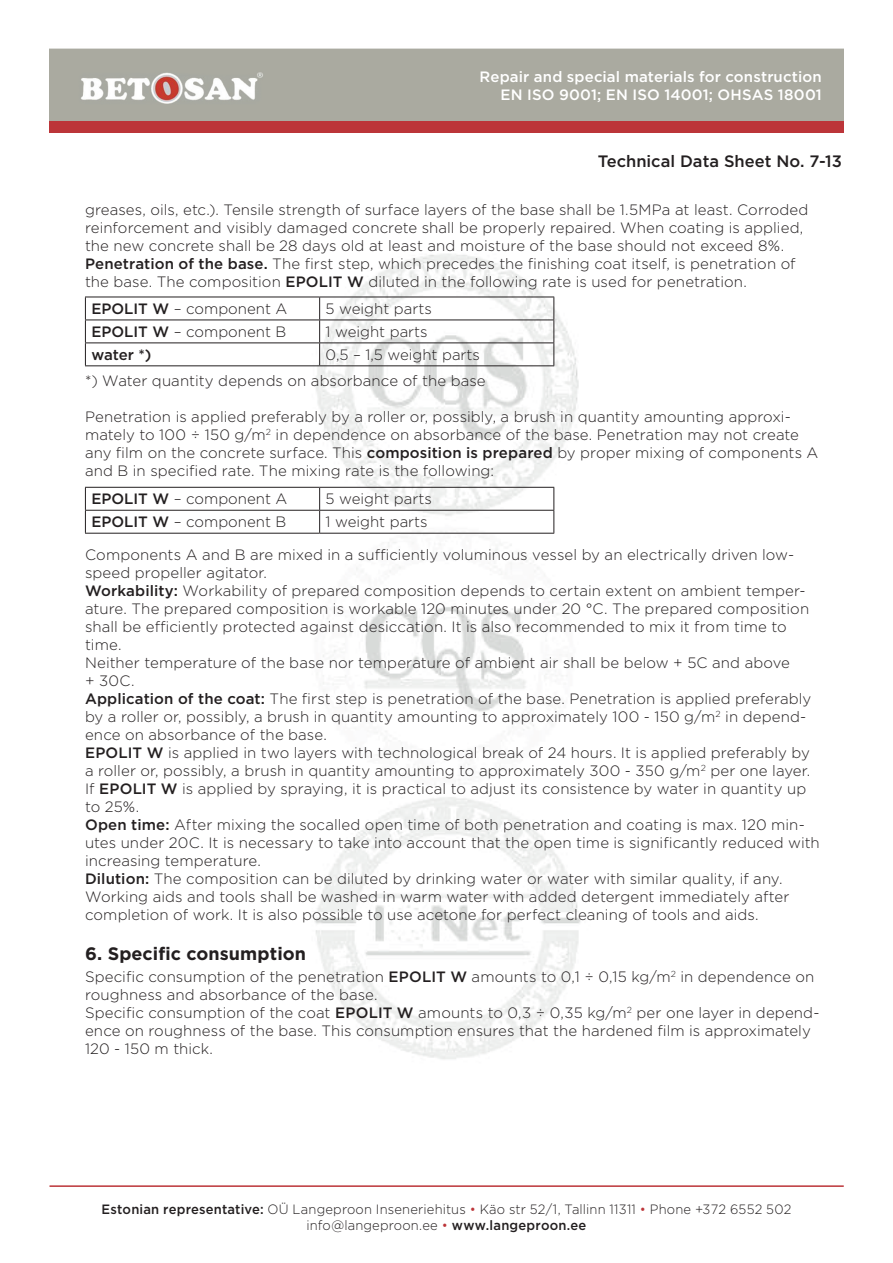
<style>
.page{position:relative;width:893px;height:1263px;background:#fff}
.page>*{position:absolute;margin:0;border:0;box-sizing:border-box;transform-origin:0 0}
.t1{font:700 18px "Gotham Pro";letter-spacing:.005em;color:#231f20}
.t2{font:500 16.5px "Gotham Pro";color:#231f20}
.t3{font:300 15px/18px "Gotham Pro";letter-spacing:.005em;color:#231f20}
.t4{font:500 15px/18px "Gotham Pro";letter-spacing:.01em;color:#fff;text-align:right}
.t5{font:500 15px "Gotham Pro";letter-spacing:-.01em;color:#231f20}
.t6{font:300 13.5px/16.2px "Gotham Pro";letter-spacing:.015em;color:#231f20;text-align:center;scale:.96 1}
.s1{font-weight:500}
.s2{color:#bc3539}
</style>
<div class="page">
<img style="left:301px;top:254px;width:280px;height:805px">
<div style="left:49px;top:121px;width:795px;height:11px;background:#bc3539"></div>
<hr style="left:50px;top:1185px;width:794px;height:2px;background:#bc3539">
<div style="left:49px;top:48px;width:795px;height:73px;background:#aaaaa0"></div>
<hr style="left:85px;top:297px;width:235px;height:1px;background:#231f20">
<hr style="left:320px;top:297px;width:234px;height:1px;background:#231f20">
<hr style="left:85px;top:320px;width:235px;height:1px;background:#231f20">
<hr style="left:320px;top:320px;width:234px;height:1px;background:#231f20">
<hr style="left:85px;top:342px;width:235px;height:1px;background:#231f20">
<svg style="left:85px;top:297px;width:1px;height:68px"></svg>
<hr style="left:320px;top:342px;width:234px;height:1px;background:#231f20">
<svg style="left:319px;top:297px;width:1px;height:68px"></svg>
<svg style="left:553px;top:297px;width:1px;height:68px"></svg>
<hr style="left:85px;top:365px;width:235px;height:1px;background:#231f20">
<hr style="left:320px;top:365px;width:234px;height:1px;background:#231f20">
<hr style="left:85px;top:487px;width:235px;height:1px;background:#231f20">
<hr style="left:320px;top:487px;width:234px;height:1px;background:#231f20">
<hr style="left:85px;top:510px;width:235px;height:1px;background:#231f20">
<svg style="left:85px;top:488px;width:1px;height:45px"></svg>
<hr style="left:320px;top:510px;width:234px;height:1px;background:#231f20">
<svg style="left:319px;top:488px;width:1px;height:45px"></svg>
<svg style="left:553px;top:488px;width:1px;height:45px"></svg>
<hr style="left:85px;top:533px;width:235px;height:1px;background:#231f20">
<hr style="left:320px;top:533px;width:234px;height:1px;background:#231f20">
<p class="t4" style="left:480px;top:67px;width:344px">Repair and special materials for construction<br>EN ISO 9001; EN ISO 14001; OHSAS 18001</p>
<p class="t2" style="left:598px;top:152px;width:246px">Technical Data Sheet No. 7-13</p>
<p class="t3" style="left:85px;top:201px;width:725px">greases, oils, etc.). Tensile strength of surface layers of the base shall be 1.5MPa at least. Corroded reinforcement and visibly damaged concrete shall be properly repaired. When coating is applied, the new concrete shall be 28 days old at least and moisture of the base should not exceed 8%.<br><span class="s1">Penetration of the base.</span> The first step, which precedes the finishing coat itself, is penetration of the base. The composition <span class="s1">EPOLIT W</span> diluted in the following rate is used for penetration.</p>
<p class="t3" style="left:91px;top:300px;width:197px"><span class="s1">EPOLIT W</span> – component A</p>
<p class="t3" style="left:326px;top:300px;width:108px">5 weight parts</p>
<p class="t3" style="left:91px;top:323px;width:196px"><span class="s1">EPOLIT W</span> – component B</p>
<p class="t3" style="left:326px;top:323px;width:104px">1 weight parts</p>
<p class="t5" style="left:91px;top:346px;width:62px">water *)</p>
<p class="t3" style="left:326px;top:346px;width:156px">0,5 – 1,5 weight parts</p>
<p class="t3" style="left:85px;top:372px;width:402px">*) Water quantity depends on absorbance of the base</p>
<p class="t3" style="left:85px;top:408px;width:735px">Penetration is applied preferably by a roller or, possibly, a brush in quantity amounting approxi&shy;mately to 100 ÷ 150 g/m<sup>2</sup> in dependence on absorbance of the base. Penetration may not create any film on the concrete surface. This <span class="s1">composition is prepared</span> by proper mixing of components A and B in specified rate. The mixing rate is the following:</p>
<p class="t3" style="left:91px;top:490px;width:197px"><span class="s1">EPOLIT W</span> – component A</p>
<p class="t3" style="left:326px;top:490px;width:108px">5 weight parts</p>
<p class="t3" style="left:91px;top:513px;width:196px"><span class="s1">EPOLIT W</span> – component B</p>
<p class="t3" style="left:326px;top:513px;width:104px">1 weight parts</p>
<p class="t3" style="left:85px;top:546px;width:736px">Components A and B are mixed in a sufficiently voluminous vessel by an electrically driven low&shy;speed propeller agitator.<br><span class="s1">Workability:</span> Workability of prepared composition depends to certain extent on ambient temper&shy;ature. The prepared composition is workable 120 minutes under 20 °C. The prepared composition shall be efficiently protected against desiccation. It is also recommended to mix it from time to time.<br>Neither temperature of the base nor temperature of ambient air shall be below + 5C and above<br>+ 30C.<br><span class="s1">Application of the coat:</span> The first step is penetration of the base. Penetration is applied preferably by a roller or, possibly, a brush in quantity amounting to approximately 100 - 150 g/m<sup>2</sup> in depend&shy;ence on absorbance of the base.<br><span class="s1">EPOLIT W</span> is applied in two layers with technological break of 24 hours. It is applied preferably by a roller or, possibly, a brush in quantity amounting to approximately 300 - 350 g/m<sup>2</sup> per one layer.<br>If <span class="s1">EPOLIT W</span> is applied by spraying, it is practical to adjust its consistence by water in quantity up to 25%.<br><span class="s1">Open time:</span> After mixing the socalled open time of both penetration and coating is max. 120 min&shy;utes under 20C. It is necessary to take into account that the open time is significantly reduced with increasing temperature.<br><span class="s1">Dilution:</span> The composition can be diluted by drinking water or water with similar quality, if any.<br>Working aids and tools shall be washed in warm water with added detergent immediately after completion of work. It is also possible to use acetone for perfect cleaning of tools and aids.</p>
<p class="t1" style="left:85px;top:943px;width:222px">6. Specific consumption</p>
<p class="t3" style="left:85px;top:968px;width:736px">Specific consumption of the penetration <span class="s1">EPOLIT W</span> amounts to 0,1 ÷ 0,15 kg/m<sup>2</sup> in dependence on roughness and absorbance of the base.<br>Specific consumption of the coat <span class="s1">EPOLIT W</span> amounts to 0,3 ÷ 0,35 kg/m<sup>2</sup> per one layer in depend&shy;ence on roughness of the base. This consumption ensures that the hardened film is approximately 120 - 150 m thick.</p>
<p class="t6" style="left:102px;top:1201px;width:720px"><span class="s1">Estonian representative:</span> OÜ Langeproon Inseneriehitus <span class="s2">•</span> Käo str 52/1, Tallinn 11311 <span class="s2">•</span> Phone +372 6552 502 info@langeproon.ee <span class="s2">•</span> <span class="s1">www.langeproon.ee</span></p>
</div>
